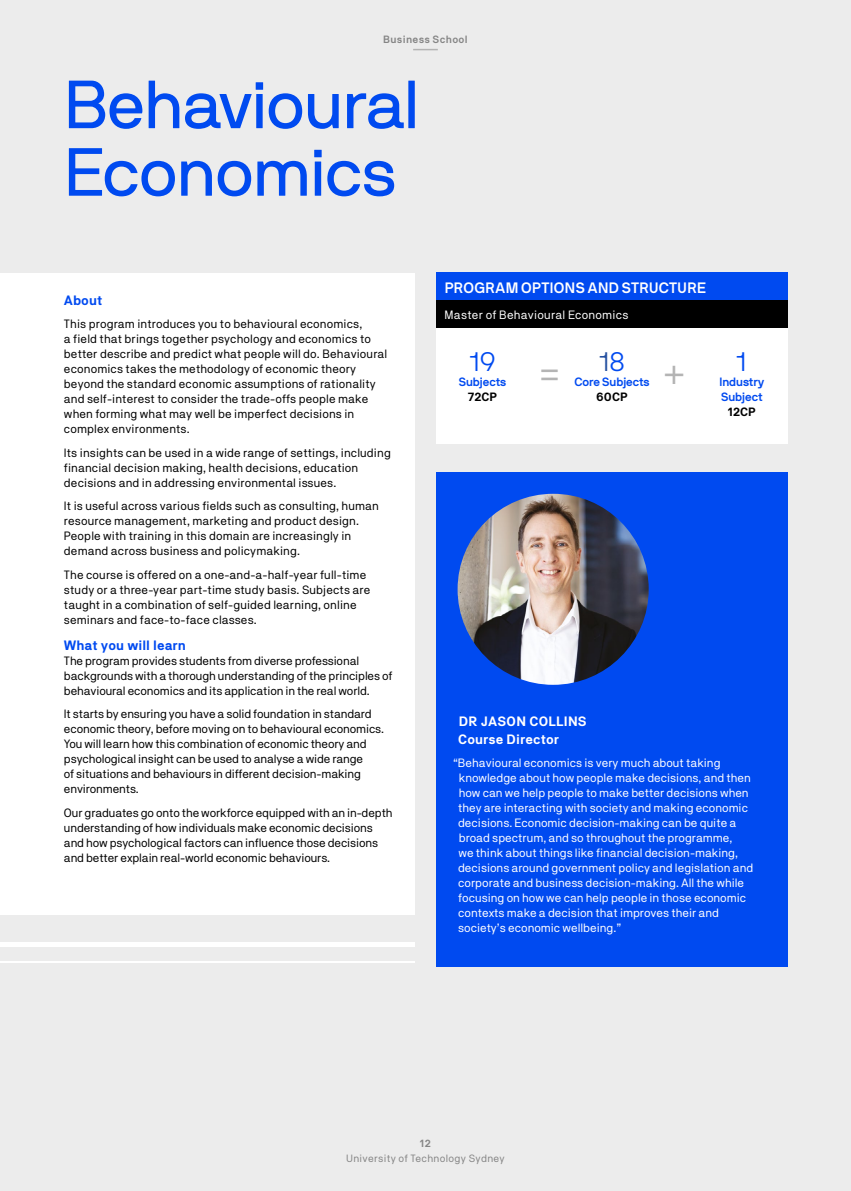
<style>
.page{position:relative;width:851px;height:1191px;background:#fff}
.page>*{position:absolute;margin:0;border:0;box-sizing:border-box;transform-origin:0 0}
.t1{font:67.5px/67.5px "NB International Pro";letter-spacing:-.015em;color:#004af0}
.t2{font:300 36px "NB International Pro";color:#b4b4b4}
.t3{font:300 27px "NB International Pro";color:#004af0}
.t4{font:300 27px "NB International Pro";color:#25509f}
.t5{font:700 15px "NB International Pro";letter-spacing:.03em;color:#fff}
.t6{font:700 13.5px/17.2px "NB Akademie";color:#fff}
.t7{font:700 13.5px "NB Akademie";color:#004af0}
.t8{font:12px/15px "NB Akademie";letter-spacing:.01em;color:#000}
.t9{font:12px/15px "NB Akademie";letter-spacing:-.01em;color:#000}
.t10{font:12px/15px "NB Akademie";color:#fff}
.t11{font:700 12px/15px "NB International Pro";color:#004af0}
.t12{font:12px "NB Akademie";letter-spacing:.02em;color:#fff}
.t13{font:700 12px "NB Akademie";color:#000}
.t14{font:10.5px "NB Akademie";letter-spacing:.03em;color:#858585}
.t15{font:600 10.5px "NB Akademie";letter-spacing:.03em;color:#858585}
.s1{color:#004af0}
</style>
<div class="page">
<div style="left:0;top:0;width:850px;height:1191px;background:#ececec"></div>
<div style="left:0;top:272px;width:415px;height:642px;background:#fff"></div>
<hr style="left:0;top:942px;width:415px;height:4px;background:#fff">
<hr style="left:0;top:961px;width:415px;height:2px;background:#fff">
<div style="left:436px;top:472px;width:351px;height:495px;background:#004af0"></div>
<img style="left:457px;top:494px;width:191px;height:191px;border-radius:95px">
<div style="left:436px;top:328px;width:351px;height:116px;background:#fff"></div>
<div style="left:436px;top:272px;width:351px;height:30px;background:#004af0"></div>
<div style="left:436px;top:301px;width:351px;height:27px;background:#000"></div>
<svg style="left:413px;top:49px;width:25px;height:1px"></svg>
<p class="t15" style="left:383px;top:33px;width:86px">Business School</p>
<h1 class="t1" style="left:64px;top:70px;width:357px">Behavioural<br>Economics</h1>
<p class="t7" style="left:64px;top:292px;width:40px">About</p>
<p class="t8" style="left:64px;top:316px;width:325px">This program introduces you to behavioural economics,<br>a field that brings together psychology and economics to better describe and predict what people will do. Behavioural economics takes the methodology of economic theory beyond the standard economic assumptions of rationality and self-interest to consider the trade-offs people make when forming what may well be imperfect decisions in complex environments.</p>
<p class="t8" style="left:64px;top:445px;width:328px">Its insights can be used in a wide range of settings, including financial decision making, health decisions, education decisions and in addressing environmental issues.</p>
<p class="t8" style="left:64px;top:498px;width:316px">It is useful across various fields such as consulting, human resource management, marketing and product design.<br>People with training in this domain are increasingly in demand across business and policymaking.</p>
<p class="t8" style="left:64px;top:567px;width:308px">The course is offered on a one-and-a-half-year full-time study or a three-year part-time study basis. Subjects are taught in a combination of self-guided learning, online seminars and face-to-face classes.</p>
<p class="t7" style="left:64px;top:637px;width:123px">What you will learn</p>
<p class="t9" style="left:64px;top:652px;width:330px">The program provides students from diverse professional backgrounds with a thorough understanding of the principles of behavioural economics and its application in the real world.</p>
<p class="t9" style="left:64px;top:706px;width:321px">It starts by ensuring you have a solid foundation in standard economic theory, before moving on to behavioural economics.<br>You will learn how this combination of economic theory and psychological insight can be used to analyse a wide range<br>of situations and behaviours in different decision-making environments.</p>
<p class="t9" style="left:64px;top:804px;width:330px">Our graduates go onto the workforce equipped with an in-depth understanding of how individuals make economic decisions and how psychological factors can influence those decisions and better explain real-world economic behaviours.</p>
<p class="t5" style="left:444px;top:279px;width:263px">PROGRAM OPTIONS AND STRUCTURE</p>
<p class="t12" style="left:444px;top:307px;width:185px">Master of Behavioural Economics</p>
<h3 class="t3" style="left:469px;top:346px;width:27px">19</h3>
<p class="t11" style="left:458px;top:374px;width:49px">Subjects</p>
<p class="t13" style="left:467px;top:390px;width:31px">72CP</p>
<h2 class="t2" style="left:539px;top:351px;width:22px">=</h2>
<h3 class="t4" style="left:599px;top:346px;width:27px">1<span class="s1">8</span></h3>
<p class="t11" style="left:574px;top:374px;width:77px">Core Subjects</p>
<p class="t13" style="left:596px;top:390px;width:33px">60CP</p>
<h2 class="t2" style="left:663px;top:351px;width:24px">+</h2>
<h3 class="t3" style="left:736px;top:346px;width:12px">1</h3>
<p class="t11" style="left:719px;top:374px;width:46px">Industry<br>Subject</p>
<p class="t13" style="left:727px;top:405px;width:30px">12CP</p>
<p class="t6" style="left:458px;top:712px;width:130px">DR JASON COLLINS<br>Course Director</p>
<p class="t10" style="left:458px;top:755px;width:296px;text-indent:-5px">“Behavioural economics is very much about taking knowledge about how people make decisions, and then how can we help people to make better decisions when they are interacting with society and making economic decisions. Economic decision-making can be quite a broad spectrum, and so throughout the programme,<br>we think about things like financial decision-making, decisions around government policy and legislation and corporate and business decision-making. All the while focusing on how we can help people in those economic contexts make a decision that improves their and society’s economic wellbeing.”</p>
<p class="t15" style="left:420px;top:1136px;width:13px">12</p>
<p class="t14" style="left:346px;top:1152px;width:160px">University of Technology Sydney</p>
</div>
